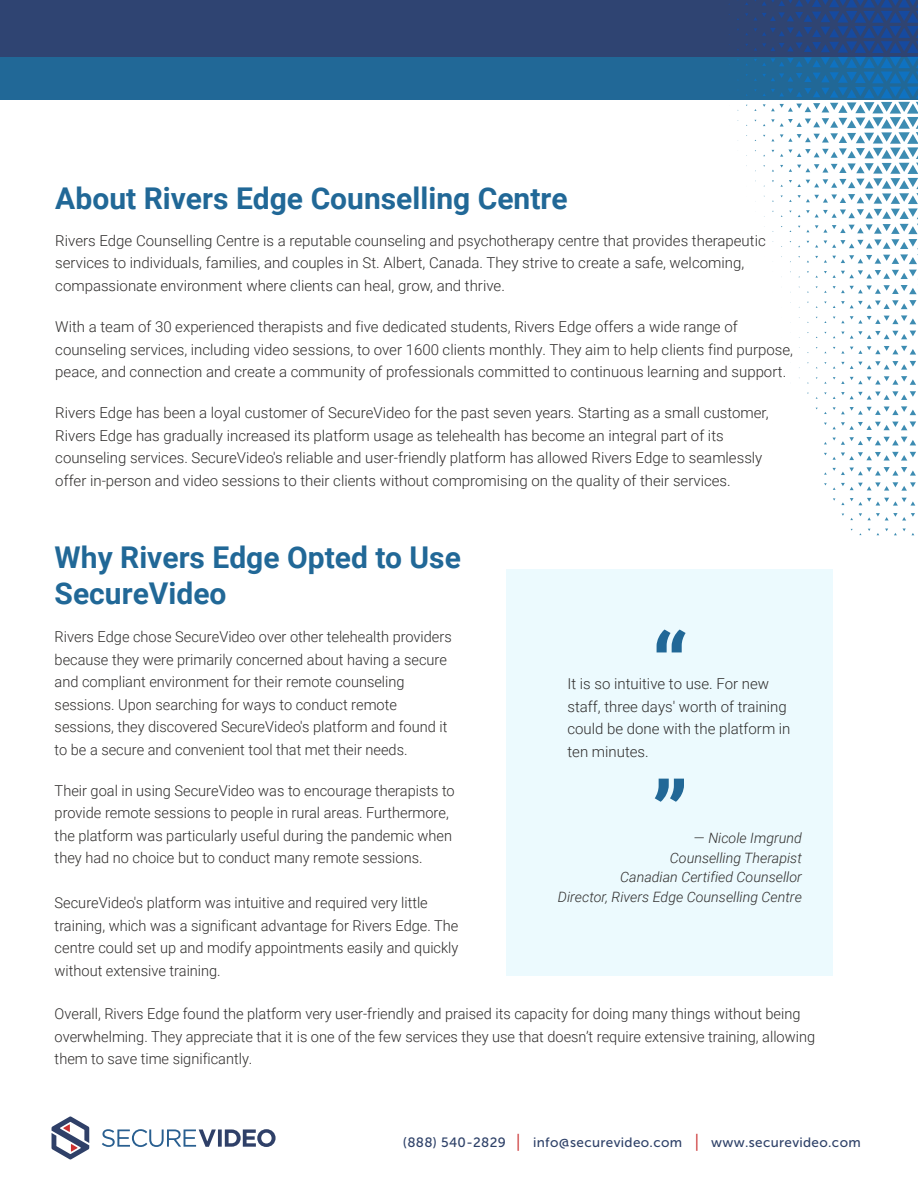
<style>
.page{position:relative;width:918px;height:1188px;background:#fff}
.page>*{position:absolute;margin:0;border:0;box-sizing:border-box;transform-origin:0 0}
.t1{font:700 90px/147.6px "Roboto";color:#216897}
.t2{font:700 30px/36px "Roboto";color:#216897}
.t3{font:300 15px/22.5px "Roboto";color:#2f2d2c}
.t4{font:italic 300 14.25px/19.5px "Roboto";color:#2f2d2c;text-align:right}
.t5{font:13.5px "Museo Sans 500";letter-spacing:.025em;color:#2f4269}
.s1{font-style:normal}
.s2{font-family:"Museo Sans 300";font-style:italic;font-size:18px;color:#ca2f30}
</style>
<div class="page">
<div style="left:507px;top:570px;width:326px;height:406px;background:#ecfafe"></div>
<div style="left:0;top:0;width:918px;height:99px;background:#2f4472"></div>
<div style="left:0;top:57px;width:918px;height:43px;background:#216897"></div>
<svg style="left:859px;top:513px;width:56px;height:8px"></svg>
<svg style="left:850px;top:498px;width:65px;height:8px"></svg>
<svg style="left:833px;top:482px;width:83px;height:9px"></svg>
<svg style="left:833px;top:467px;width:83px;height:9px"></svg>
<svg style="left:833px;top:452px;width:83px;height:9px"></svg>
<svg style="left:833px;top:437px;width:83px;height:8px"></svg>
<svg style="left:833px;top:421px;width:83px;height:9px"></svg>
<svg style="left:833px;top:406px;width:83px;height:9px"></svg>
<svg style="left:833px;top:391px;width:83px;height:9px"></svg>
<svg style="left:833px;top:376px;width:83px;height:9px"></svg>
<svg style="left:841px;top:361px;width:75px;height:9px"></svg>
<svg style="left:850px;top:346px;width:66px;height:9px"></svg>
<svg style="left:841px;top:331px;width:75px;height:8px"></svg>
<svg style="left:841px;top:315px;width:75px;height:9px"></svg>
<svg style="left:833px;top:300px;width:84px;height:9px"></svg>
<svg style="left:833px;top:285px;width:84px;height:9px"></svg>
<svg style="left:833px;top:270px;width:84px;height:9px"></svg>
<svg style="left:745px;top:0;width:173px;height:264px"></svg>
<svg style="left:52px;top:1116px;width:37px;height:43px"></svg>
<svg style="left:218px;top:1129px;width:4px;height:18px"></svg>
<svg style="left:225px;top:1129px;width:51px;height:18px"></svg>
<svg style="left:102px;top:1129px;width:114px;height:18px"></svg>
<h2 class="t2" style="left:55px;top:179px;width:514px">About Rivers Edge Counselling Centre</h2>
<p class="t3" style="left:55px;top:228px;width:712px">Rivers Edge Counselling Centre is a reputable counseling and psychotherapy centre that provides therapeutic services to individuals, families, and couples in St. Albert, Canada. They strive to create a safe, welcoming, compassionate environment where clients can heal, grow, and thrive.</p>
<p class="t3" style="left:55px;top:315px;width:739px">With a team of 30 experienced therapists and five dedicated students, Rivers Edge offers a wide range of counseling services, including video sessions, to over 1600 clients monthly. They aim to help clients find purpose, peace, and connection and create a community of professionals committed to continuous learning and support.</p>
<p class="t3" style="left:55px;top:401px;width:715px">Rivers Edge has been a loyal customer of SecureVideo for the past seven years. Starting as a small customer, Rivers Edge has gradually increased its platform usage as telehealth has become an integral part of its counseling services. SecureVideo's reliable and user-friendly platform has allowed Rivers Edge to seamlessly offer in-person and video sessions to their clients without compromising on the quality of their services.</p>
<h2 class="t2" style="left:55px;top:538px;width:408px">Why Rivers Edge Opted to Use<br>SecureVideo</h2>
<p class="t3" style="left:55px;top:625px;width:399px">Rivers Edge chose SecureVideo over other telehealth providers because they were primarily concerned about having a secure and compliant environment for their remote counseling sessions. Upon searching for ways to conduct remote sessions, they discovered SecureVideo's platform and found it to be a secure and convenient tool that met their needs.</p>
<p class="t3" style="left:55px;top:778px;width:402px">Their goal in using SecureVideo was to encourage therapists to provide remote sessions to people in rural areas. Furthermore, the platform was particularly useful during the pandemic when they had no choice but to conduct many remote sessions.</p>
<p class="t3" style="left:55px;top:891px;width:405px">SecureVideo's platform was intuitive and required very little training, which was a significant advantage for Rivers Edge. The centre could set up and modify appointments easily and quickly without extensive training.</p>
<p class="t3" style="left:55px;top:1002px;width:762px">Overall, Rivers Edge found the platform very user-friendly and praised its capacity for doing many things without being overwhelming. They appreciate that it is one of the few services they use that doesn’t require extensive training, allowing them to save time significantly.</p>
<h1 class="t1" style="left:652px;top:589px;width:38px">“ ”</h1>
<p class="t3" style="left:567px;top:672px;width:225px">It is so intuitive to use. For new staff, three days' worth of training could be done with the platform in ten minutes.</p>
<p class="t4" style="left:558px;top:828px;width:245px"><span class="s1">—</span> Nicole Imgrund<br>Counselling Therapist<br>Canadian Certified Counsellor<br>Director, Rivers Edge Counselling Centre</p>
<p class="t5" style="left:403px;top:1135px;width:459px">(888) 540-2829 <span class="s2">|</span> info@securevideo.com <span class="s2">|</span> www.securevideo.com</p>
</div>
